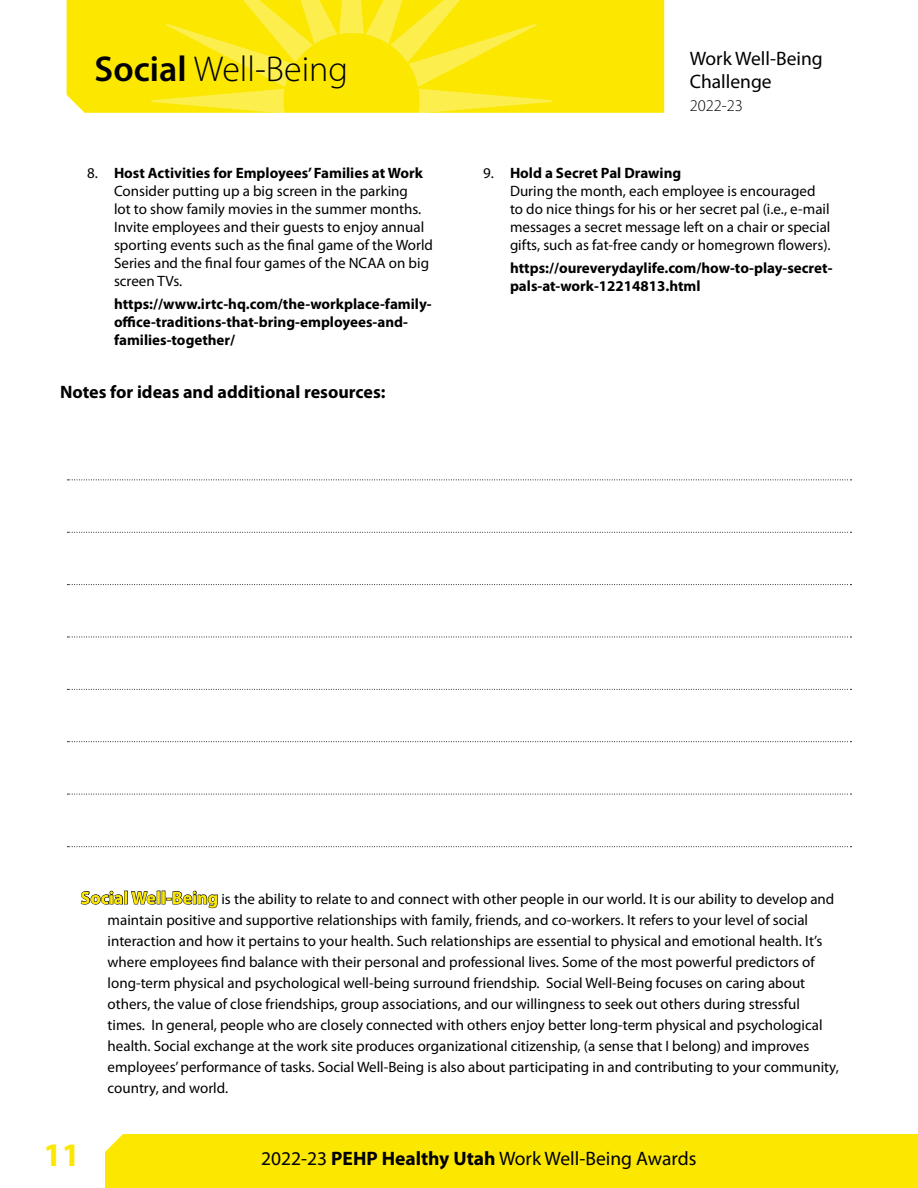
<style>
.page{position:relative;width:918px;height:1188px;background:#fff}
.page>*{position:absolute;margin:0;border:0;box-sizing:border-box;transform-origin:0 0}
.t1{font:300 36px "Myriad Pro";color:#000}
.t2{font:700 33px "Myriad Pro";color:#fbe700}
.t3{font:19.5px/23.4px "Myriad Pro";color:#000}
.t4{font:700 18px "Myriad Pro";color:#000}
.t5{font:300 16.5px "Myriad Pro";color:#000}
.t6{font:15px/18px "Myriad Pro";color:#000}
.t7{font:700 15px/18px "Myriad Pro";color:#000}
.s1{font-weight:600}
.s2{font-weight:700}
.s3{font-weight:700;font-size:18px}
</style>
<div class="page">
<div style="left:67px;top:0;width:597px;height:113px;background:#fbe700"></div>
<svg style="left:151px;top:0;width:401px;height:113px;background:#fbe814"></svg>
<svg style="left:68px;top:689px;width:783px;height:1px"></svg>
<svg style="left:68px;top:532px;width:783px;height:1px"></svg>
<svg style="left:68px;top:741px;width:783px;height:1px"></svg>
<svg style="left:68px;top:584px;width:783px;height:1px"></svg>
<svg style="left:68px;top:794px;width:783px;height:1px"></svg>
<svg style="left:68px;top:480px;width:783px;height:1px"></svg>
<svg style="left:68px;top:637px;width:783px;height:1px"></svg>
<svg style="left:68px;top:846px;width:783px;height:1px"></svg>
<div style="left:105px;top:1134px;width:813px;height:54px;background:#fbe700"></div>
<h1 class="t1" style="left:94px;top:47px;width:255px"><span class="s1">Social</span> Well-Being</h1>
<h3 class="t3" style="left:690px;top:46px;width:135px">Work Well-Being<br>Challenge</h3>
<p class="t5" style="left:690px;top:95px;width:55px">2022-23</p>
<p class="t6" style="left:114px;top:164px;width:321px;text-indent:-27px">8. <span class="s2">Host Activities for Employees’ Families at Work </span>Consider putting up a big screen in the parking<br>lot to show family movies in the summer months.<br>Invite employees and their guests to enjoy annual sporting events such as the final game of the World Series and the final four games of the NCAA on big screen TVs.</p>
<p class="t7" style="left:114px;top:294px;width:319px">https://www.irtc-hq.com/the-workplace-family&shy;office-traditions-that-bring-employees-and&shy;families-together/</p>
<p class="t4" style="left:60px;top:380px;width:327px">Notes for ideas and additional resources:</p>
<p class="t6" style="left:510px;top:164px;width:322px;text-indent:-27px">9. <span class="s2">Hold a Secret Pal Drawing<br></span>During the month, each employee is encouraged to do nice things for his or her secret pal (i.e., e-mail messages a secret message left on a chair or special gifts, such as fat-free candy or homegrown flowers).</p>
<p class="t7" style="left:510px;top:258px;width:324px">https://oureverydaylife.com/how-to-play-secret&shy;pals-at-work-12214813.html</p>
<p class="t6" style="left:108px;top:888px;width:733px;line-height:21px;text-indent:-27px"><span class="s3">Social Well-Being</span> is the ability to relate to and connect with other people in our world. It is our ability to develop and maintain positive and supportive relationships with family, friends, and co-workers. It refers to your level of social interaction and how it pertains to your health. Such relationships are essential to physical and emotional health. It’s where employees find balance with their personal and professional lives. Some of the most powerful predictors of long-term physical and psychological well-being surround friendship. Social Well-Being focuses on caring about others, the value of close friendships, group associations, and our willingness to seek out others during stressful times. In general, people who are closely connected with others enjoy better long-term physical and psychological health. Social exchange at the work site produces organizational citizenship, (a sense that I belong) and improves employees’ performance of tasks. Social Well-Being is also about participating in and contributing to your community, country, and world.</p>
<h2 class="t2" style="left:43px;top:1134px;width:38px">11</h2>
<h3 class="t3" style="left:261px;top:1147px;width:437px">2022-23 <span class="s2">PEHP Healthy Utah</span> Work Well-Being Awards</h3>
</div>
